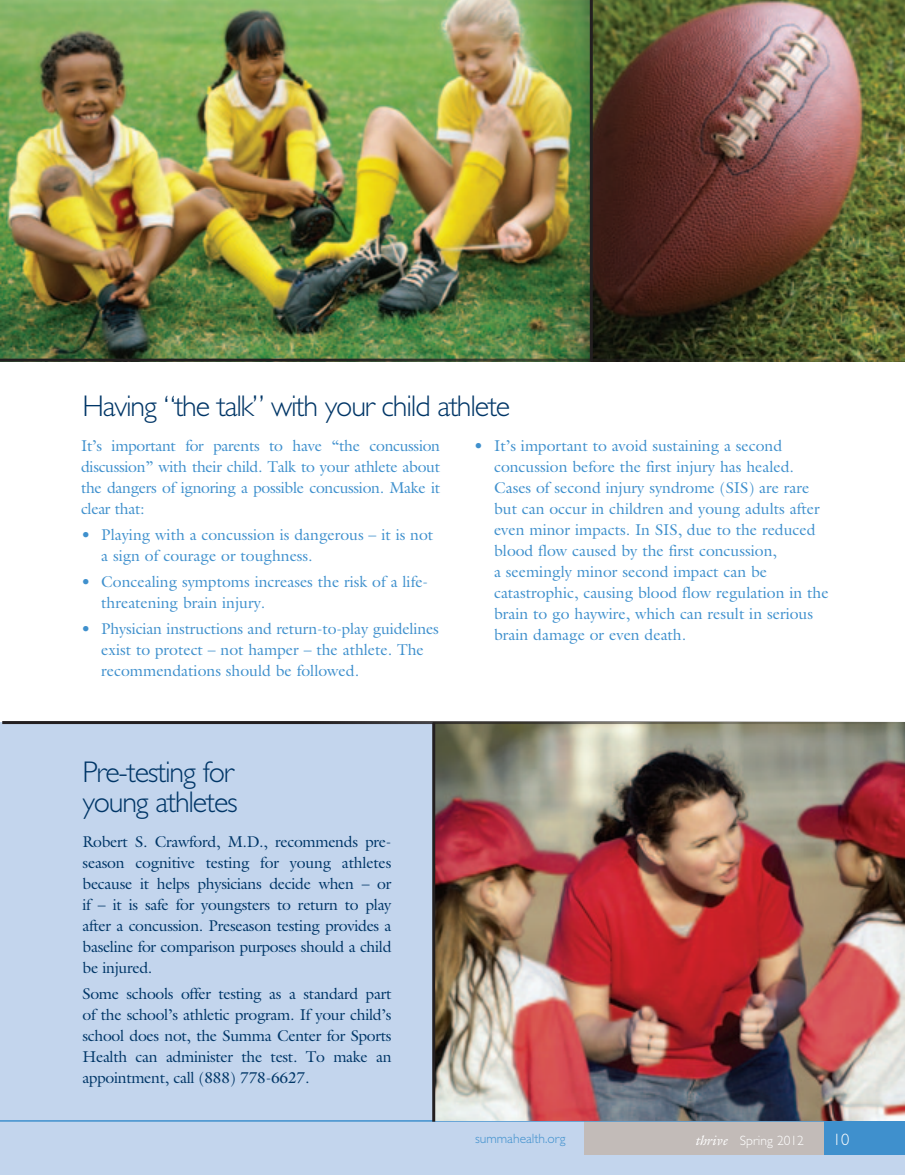
<style>
.page{position:relative;width:905px;height:1175px;background:#fff}
.page>*{position:absolute;margin:0;border:0;box-sizing:border-box;transform-origin:0 0}
.t1{font:300 30px/30px "Gill Sans";letter-spacing:-.04em;color:#003667}
.t2{font:300 16.5px "Gill Sans";color:#fff}
.t3{font:15.75px/21px "Galliard Std";color:#3f90cd}
.t4{font:15.75px/21px "Galliard Std";letter-spacing:-.02em;color:#003667;text-align:justify}
.t5{font:300 13.5px "Gill Sans";color:#fff}
.t6{font:300 13.5px "Gill Sans";color:#3f90cd}
.s1{font-family:"Galliard";font-weight:400;font-style:italic}
</style>
<div class="page">
<div style="left:0;top:722px;width:904px;height:452px;background:#c3d5ed"></div>
<div style="left:601px;top:1120px;width:303px;height:34px;background:#3f90cd"></div>
<div style="left:585px;top:1120px;width:239px;height:34px;background:#c2bbb8"></div>
<hr style="left:0;top:1120px;width:904px;height:1px;background:#3f90cd">
<img style="left:0;top:0;width:904px;height:359px">
<img style="left:435px;top:724px;width:469px;height:396px">
<hr style="left:432px;top:722px;width:3px;height:399px;background:#231f20">
<hr style="left:589px;top:0;width:3px;height:362px;background:#231f20">
<hr style="left:2px;top:721px;width:902px;height:3px;background:#231f20">
<hr style="left:0;top:359px;width:904px;height:3px;background:#231f20">
<h1 class="t1" style="left:82px;top:391px;width:429px">H aving “the talk” with your child athlete</h1>
<p class="t3" style="left:81px;top:435px;width:360px;text-align:justify">It’s important for parents to have “the concussion discussion” with their child. Talk to your athlete about the dangers of ignoring a possible concussion. Make it clear that:</p>
<p class="t3" style="left:101px;top:524px;width:333px;text-indent:-20px">• Playing with a concussion is dangerous – it is not a sign of courage or toughness.</p>
<p class="t3" style="left:101px;top:570px;width:328px;text-indent:-20px">• Concealing symptoms increases the risk of a life&shy;threatening brain injury.</p>
<p class="t3" style="left:101px;top:617px;width:339px;text-indent:-20px">• Physician instructions and return-to-play guidelines exist to protect – not hamper – the athlete. The recommendations should be followed.</p>
<p class="t3" style="left:494px;top:435px;width:336px;text-indent:-20px">• It’s important to avoid sustaining a second concussion before the first injury has healed.<br>Cases of second injury syndrome (SIS) are rare but can occur in children and young adults after even minor impacts. In SIS, due to the reduced blood flow caused by the first concussion,<br>a seemingly minor second impact can be catastrophic, causing blood flow regulation in the brain to go haywire, which can result in serious brain damage or even death.</p>
<h1 class="t1" style="left:82px;top:757px;width:157px">Pre-testing for young athletes</h1>
<p class="t4" style="left:82px;top:831px;width:310px">Robert S. Crawford, M.D., recommends pre&shy;season cognitive testing for young athletes because it helps physicians decide when – or if – it is safe for youngsters to return to play after a concussion. Preseason testing provides a baseline for comparison purposes should a child be injured.</p>
<p class="t4" style="left:82px;top:982px;width:310px">Some schools offer testing as a standard part of the school’s athletic program. If your child’s school does not, the Summa Center for Sports Health can administer the test. To make an appointment, call (888) 778-6627.</p>
<p class="t6" style="left:475px;top:1131px;width:92px">summahealth.org</p>
<p class="t5" style="left:695px;top:1133px;width:110px"><span class="s1">thrive</span> Spring 2012</p>
<p class="t2" style="left:832px;top:1130px;width:18px">10</p>
</div>
